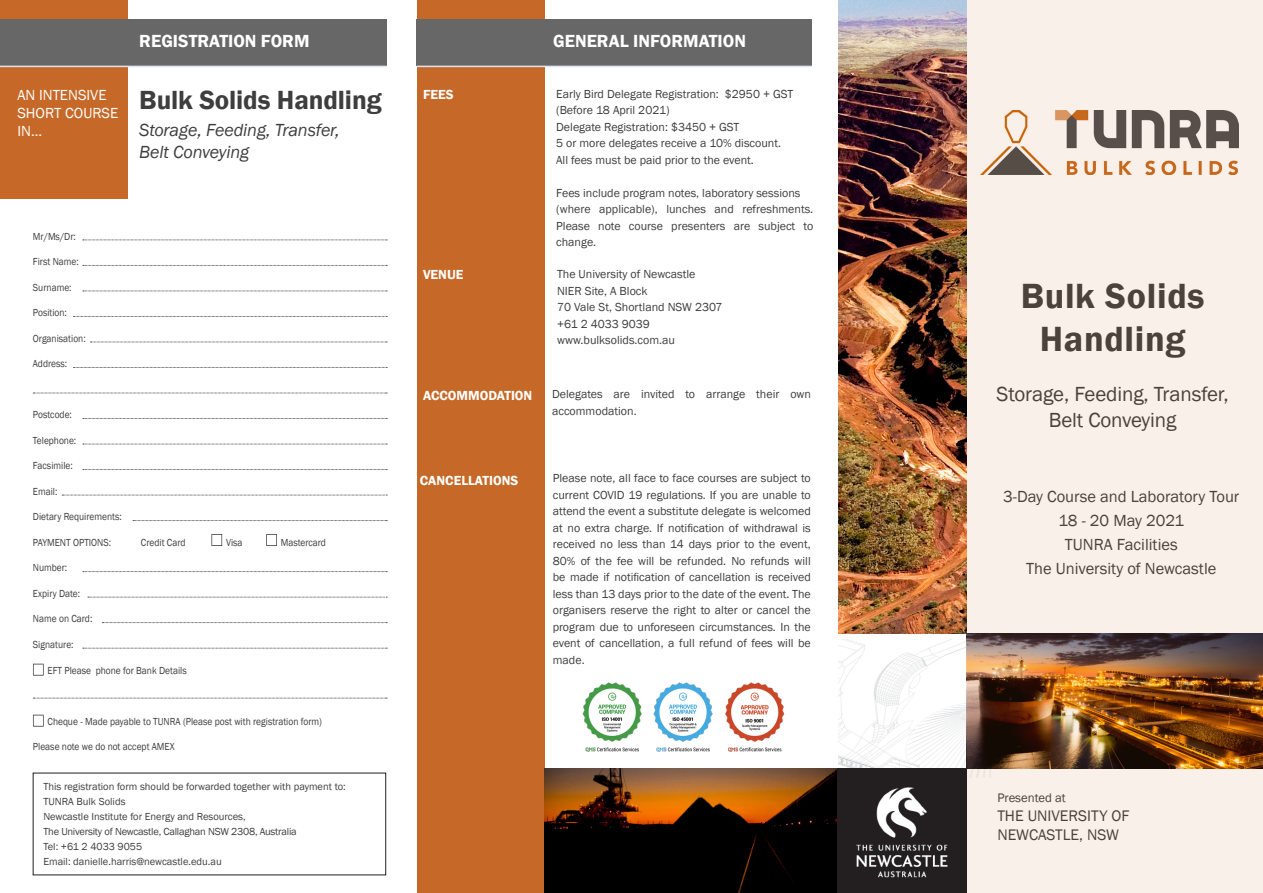
<style>
.page{position:relative;width:1263px;height:893px;background:#fff}
.page>*{position:absolute;margin:0;border:0;box-sizing:border-box;transform-origin:0 0}
.t1{font:600 36px/43.2px "Franklin Gothic";letter-spacing:.02em;color:#3e3e3f;text-align:center}
.t2{font:600 27px "Franklin Gothic";letter-spacing:-.005em;color:#3e3e3f}
.t3{font:21px "Franklin Gothic";letter-spacing:-.005em;color:#3e3e3f}
.t4{font:italic 18px/21.6px "Franklin Gothic";letter-spacing:-.005em;color:#3e3e3f}
.t5{font:600 18px "Franklin Gothic";color:#fff}
.t6{font:16.5px "Franklin Gothic";color:#3e3e3f}
.t7{font:15.75px "Franklin Gothic";color:#3e3e3f}
.t8{font:15px "Franklin Gothic";color:#fff}
.t9{font:600 13.5px "Franklin Gothic";color:#fff}
.t10{font:12.75px "Franklin Gothic";color:#3e3e3f}
.t11{font:12px/16.5px "Franklin Gothic";color:#3e3e3f;text-align:justify}
.t12{font:10.5px "Franklin Gothic";color:#3e3e3f;scale:.9 1}
.t13{font:10.5px "Franklin Gothic";color:#3e3e3f}
.t14{font:10.5px/15px "Franklin Gothic";letter-spacing:-.02em;color:#3e3e3f}
</style>
<div class="page">
<div style="left:0;top:0;width:128px;height:198px;background:#c66928"></div>
<div style="left:417px;top:0;width:127px;height:893px;background:#c66928"></div>
<svg style="left:211px;top:534px;width:11px;height:12px"></svg>
<svg style="left:266px;top:534px;width:11px;height:12px"></svg>
<svg style="left:33px;top:664px;width:11px;height:12px"></svg>
<svg style="left:33px;top:715px;width:11px;height:12px"></svg>
<svg style="left:83px;top:240px;width:304px;height:1px"></svg>
<svg style="left:83px;top:265px;width:304px;height:1px"></svg>
<svg style="left:83px;top:291px;width:304px;height:1px"></svg>
<svg style="left:73px;top:316px;width:314px;height:1px"></svg>
<svg style="left:90px;top:342px;width:297px;height:1px"></svg>
<svg style="left:73px;top:367px;width:314px;height:1px"></svg>
<svg style="left:33px;top:393px;width:354px;height:1px"></svg>
<svg style="left:83px;top:418px;width:304px;height:1px"></svg>
<svg style="left:83px;top:444px;width:304px;height:1px"></svg>
<svg style="left:83px;top:469px;width:304px;height:1px"></svg>
<svg style="left:62px;top:495px;width:325px;height:1px"></svg>
<svg style="left:133px;top:520px;width:254px;height:1px"></svg>
<svg style="left:83px;top:571px;width:304px;height:1px"></svg>
<svg style="left:88px;top:597px;width:299px;height:1px"></svg>
<svg style="left:102px;top:622px;width:285px;height:1px"></svg>
<svg style="left:83px;top:648px;width:304px;height:1px"></svg>
<svg style="left:33px;top:698px;width:354px;height:1px"></svg>
<div style="left:417px;top:19px;width:395px;height:47px;background:#676767"></div>
<div style="left:0;top:19px;width:387px;height:47px;background:#676767"></div>
<img style="left:838px;top:639px;width:129px;height:139px">
<hr style="left:0;top:66px;width:387px;height:1px;background:#e0e5f3">
<hr style="left:417px;top:66px;width:395px;height:1px;background:#e0e5f3">
<img style="left:838px;top:0;width:128px;height:634px">
<img style="left:544px;top:768px;width:422px;height:125px">
<img style="left:582px;top:682px;width:203px;height:70px">
<svg style="left:967px;top:0;width:296px;height:893px;background:#e1d2c6"></svg>
<p class="t8" style="left:17px;top:85px;width:91px">AN INTENSIVE</p>
<p class="t8" style="left:17px;top:103px;width:102px">SHORT COURSE</p>
<p class="t8" style="left:17px;top:121px;width:26px">IN...</p>
<p class="t12" style="left:33px;top:230px;width:49px">Mr/Ms/Dr:</p>
<p class="t12" style="left:33px;top:255px;width:53px">First Name:</p>
<p class="t12" style="left:33px;top:281px;width:44px">Surname:</p>
<p class="t12" style="left:33px;top:306px;width:39px">Position:</p>
<p class="t12" style="left:33px;top:332px;width:60px">Organisation:</p>
<p class="t12" style="left:33px;top:357px;width:40px">Address:</p>
<p class="t5" style="left:139px;top:30px;width:172px">REGISTRATION FORM</p>
<p class="t5" style="left:553px;top:30px;width:194px">GENERAL INFORMATION</p>
<p class="t2" style="left:139px;top:84px;width:244px">Bulk Solids Handling</p>
<p class="t4" style="left:139px;top:120px;width:202px">Storage, Feeding, Transfer,<br>Belt Conveying</p>
<p class="t9" style="left:423px;top:87px;width:32px">FEES</p>
<p class="t9" style="left:423px;top:267px;width:42px">VENUE</p>
<p class="t11" style="left:556px;top:86px;width:239px">Early Bird Delegate Registration: $2950 + GST</p>
<p class="t11" style="left:556px;top:102px;width:115px">(Before 18 April 2021)</p>
<p class="t11" style="left:556px;top:119px;width:185px">Delegate Registration: $3450 + GST</p>
<p class="t11" style="left:556px;top:135px;width:226px">5 or more delegates receive a 10% discount.</p>
<p class="t11" style="left:556px;top:152px;width:199px">All fees must be paid prior to the event.</p>
<p class="t11" style="left:556px;top:185px;width:246px">Fees include program notes, laboratory sessions</p>
<p class="t11" style="left:556px;top:201px;width:259px">(where applicable), lunches and refreshments.<br>Please note course presenters are subject to change.</p>
<p class="t11" style="left:557px;top:266px;width:140px">The University of Newcastle</p>
<p class="t11" style="left:557px;top:283px;width:92px">NIER Site, A Block</p>
<p class="t11" style="left:557px;top:299px;width:167px">70 Vale St, Shortland NSW 2307</p>
<p class="t11" style="left:557px;top:316px;width:94px">+61 2 4033 9039</p>
<p class="t11" style="left:557px;top:332px;width:120px">www.bulksolids.com.au</p>
<p class="t12" style="left:33px;top:408px;width:45px">Postcode:</p>
<p class="t12" style="left:33px;top:434px;width:50px">Telephone:</p>
<p class="t12" style="left:33px;top:459px;width:46px">Facsimile:</p>
<p class="t12" style="left:33px;top:485px;width:29px">Email:</p>
<p class="t12" style="left:33px;top:510px;width:100px">Dietary Requirements:</p>
<p class="t12" style="left:33px;top:536px;width:88px">PAYMENT OPTIONS:</p>
<p class="t12" style="left:141px;top:536px;width:51px">Credit Card</p>
<p class="t12" style="left:226px;top:536px;width:20px">Visa</p>
<p class="t12" style="left:281px;top:536px;width:52px">Mastercard</p>
<p class="t12" style="left:33px;top:561px;width:40px">Number:</p>
<p class="t12" style="left:33px;top:587px;width:54px">Expiry Date:</p>
<p class="t12" style="left:33px;top:612px;width:67px">Name on Card:</p>
<p class="t12" style="left:33px;top:638px;width:47px">Signature:</p>
<p class="t12" style="left:48px;top:663px;width:156px">EFT Please phone for Bank Details</p>
<p class="t12" style="left:48px;top:714px;width:306px">Cheque - Made payable to TUNRA (Please post with registration form)</p>
<p class="t12" style="left:33px;top:740px;width:159px">Please note we do not accept AMEX</p>
<p class="t13" style="left:43px;top:780px;width:304px">This registration form should be forwarded together with payment to:</p>
<p class="t13" style="left:43px;top:795px;width:84px">TUNRA Bulk Solids</p>
<p class="t14" style="left:43px;top:810px;width:255px">Newcastle Institute for Energy and Resources,<br>The University of Newcastle, Callaghan NSW 2308, Australia</p>
<p class="t13" style="left:43px;top:840px;width:100px">Tel: +61 2 4033 9055</p>
<p class="t13" style="left:43px;top:855px;width:180px">Email: danielle.harris@newcastle.edu.au</p>
<p class="t9" style="left:423px;top:387px;width:111px">ACCOMMODATION</p>
<p class="t11" style="left:552px;top:386px;width:260px">Delegates are invited to arrange their own accommodation.</p>
<p class="t9" style="left:420px;top:472px;width:100px">CANCELLATIONS</p>
<p class="t11" style="left:553px;top:470px;width:259px">Please note, all face to face courses are subject to current COVID 19 regulations. If you are unable to attend the event a substitute delegate is welcomed at no extra charge. If notification of withdrawal is received no less than 14 days prior to the event, 80% of the fee will be refunded. No refunds will be made if notification of cancellation is received less than 13 days prior to the date of the event. The organisers reserve the right to alter or cancel the program due to unforeseen circumstances. In the event of cancellation, a full refund of fees will be made.</p>
<p class="t1" style="left:1021px;top:275px;width:185px">Bulk Solids<br>Handling</p>
<p class="t3" style="left:996px;top:381px;width:234px">Storage, Feeding, Transfer,</p>
<p class="t3" style="left:1049px;top:406px;width:129px">Belt Conveying</p>
<p class="t6" style="left:1003px;top:486px;width:238px">3-Day Course and Laboratory Tour</p>
<p class="t6" style="left:1058px;top:510px;width:127px">18 - 20 May 2021</p>
<p class="t6" style="left:1065px;top:534px;width:114px">TUNRA Facilities</p>
<p class="t6" style="left:1026px;top:558px;width:192px">The University of Newcastle</p>
<p class="t10" style="left:997px;top:790px;width:70px">Presented at</p>
<p class="t7" style="left:997px;top:806px;width:133px">THE UNIVERSITY OF</p>
<p class="t7" style="left:997px;top:825px;width:123px">NEWCASTLE, NSW</p>
</div>
